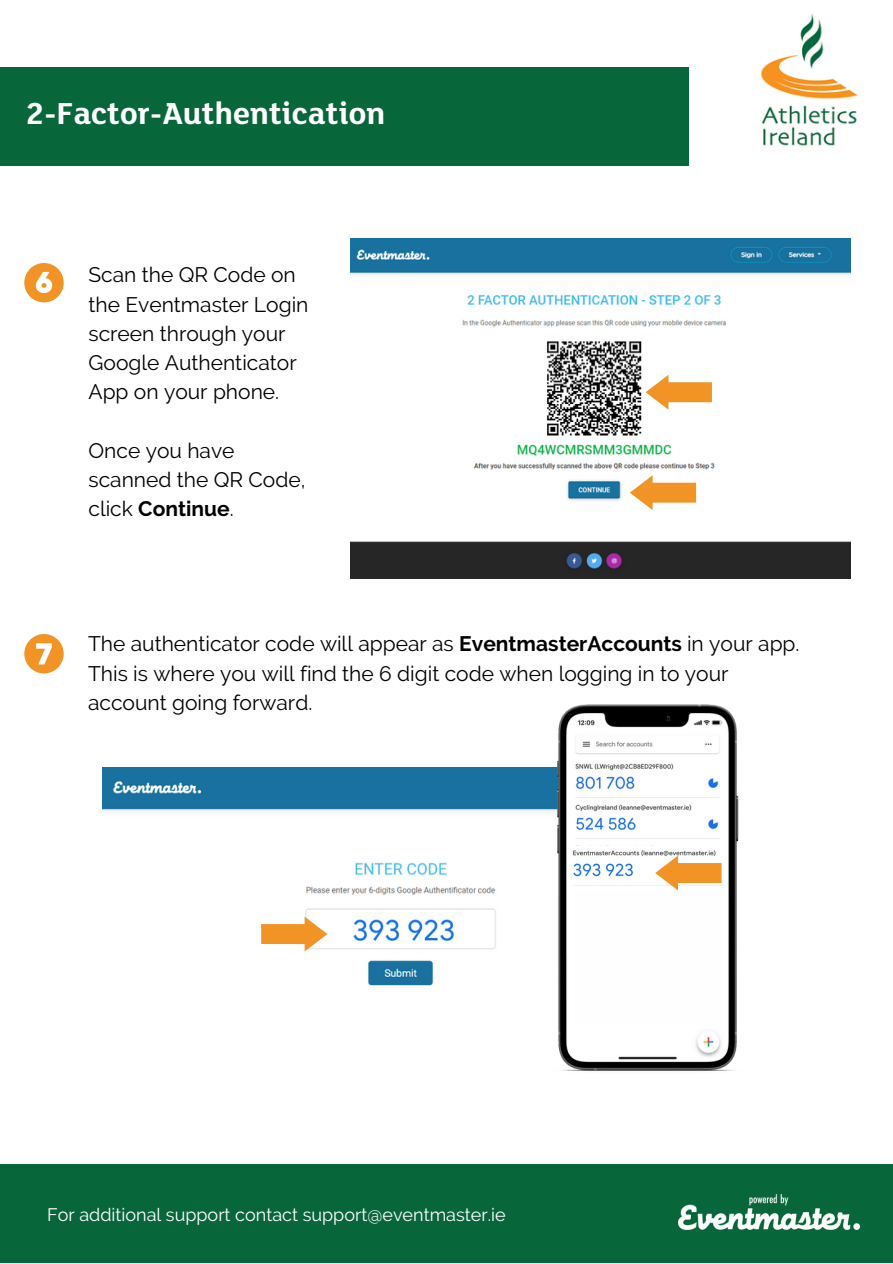
<style>
.page{position:relative;width:893px;height:1264px;background:#fff}
.page>*{position:absolute;margin:0;border:0;box-sizing:border-box;transform-origin:0 0}
.t1{font:700 33px "FS Lola";color:#fff}
.t2{font:21px/29.2px "Raleway";color:#000}
.t3{font:18px "Raleway";color:#fff}
.s1{font-weight:700}
</style>
<div class="page">
<div style="left:0;top:1164px;width:892px;height:98px;background:#08663b"></div>
<img style="left:678px;top:1194px;width:181px;height:35px">
<div style="left:0;top:68px;width:688px;height:98px;background:#08663b"></div>
<img style="left:102px;top:767px;width:432px;height:219px">
<img style="left:534px;top:705px;width:205px;height:366px">
<img style="left:571px;top:846px;width:151px;height:105px">
<div style="left:574px;top:890px;width:147px;height:135px;background:#fefefe"></div>
<div style="left:332px;top:912px;width:151px;height:30px;background:#fefffe"></div>
<img style="left:353px;top:919px;width:101px;height:21px">
<svg style="left:261px;top:916px;width:66px;height:35px"></svg>
<svg style="left:655px;top:855px;width:66px;height:35px"></svg>
<svg style="left:24px;top:263px;width:40px;height:39px"></svg>
<img style="left:351px;top:239px;width:499px;height:339px">
<svg style="left:24px;top:634px;width:40px;height:39px"></svg>
<svg style="left:629px;top:475px;width:67px;height:35px"></svg>
<svg style="left:645px;top:375px;width:66px;height:34px"></svg>
<img style="left:761px;top:14px;width:97px;height:132px">
<p class="t1" style="left:26px;top:99px;width:361px">2-Factor-Authentication</p>
<p class="t2" style="left:88px;top:260px;width:221px">Scan the QR Code on the Eventmaster Login screen through your<br>Google Authenticator<br>App on your phone.</p>
<p class="t2" style="left:88px;top:435px;width:218px">Once you have scanned the QR Code, click <span class="s1">Continue</span>.</p>
<p class="t2" style="left:88px;top:629px;width:713px">The authenticator code will appear as <span class="s1">EventmasterAccounts</span> in your app.<br>This is where you will find the 6 digit code when logging in to your account going forward.</p>
<p class="t3" style="left:47px;top:1204px;width:460px">For additional support contact support@eventmaster.ie</p>
</div>
